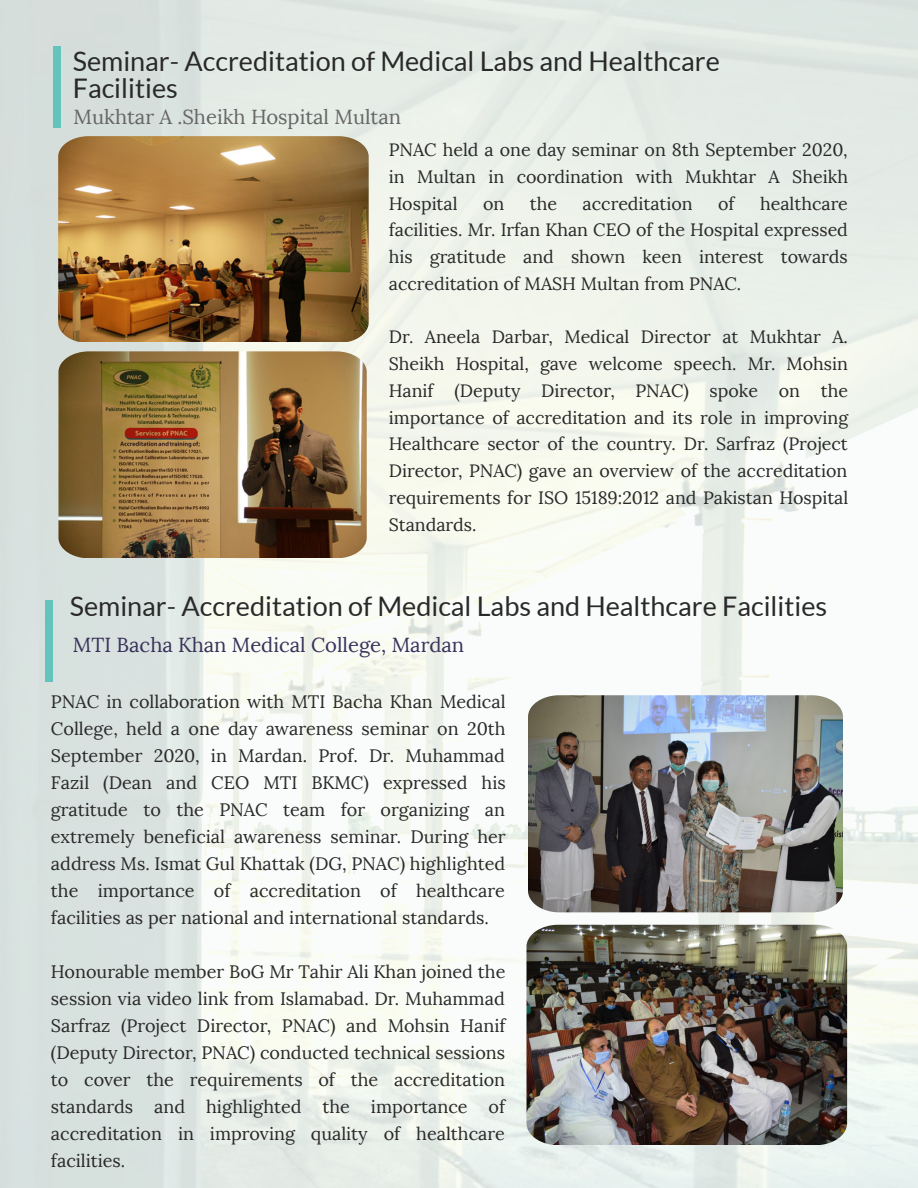
<style>
.page{position:relative;width:918px;height:1188px;background:#fff}
.page>*{position:absolute;margin:0;border:0;box-sizing:border-box;transform-origin:0 0}
.t1{font:27px/27px "Lato";color:#292929}
.t2{font:20.25px "Lora";color:#39325b}
.t3{font:20.25px "Lora";color:#666}
.t4{font:18px/27px "Lora";color:#292929;text-align:justify}
.t5{font:17.85px/26.7px "Lora";color:#292929;text-align:justify}
</style>
<div class="page">
<img style="left:0;top:0;width:918px;height:1188px">
<div style="left:53px;top:46px;width:8px;height:82px;background:#63c4bd"></div>
<img style="left:58px;top:351px;width:309px;height:206px">
<img style="left:58px;top:136px;width:311px;height:206px">
<img style="left:527px;top:925px;width:320px;height:219px">
<img style="left:528px;top:695px;width:315px;height:217px">
<div style="left:45px;top:600px;width:8px;height:82px;background:#63c4bd"></div>
<h1 class="t1" style="left:73px;top:47px;width:649px">Seminar- Accreditation of Medical Labs and Healthcare<br>Facilities</h1>
<p class="t3" style="left:74px;top:105px;width:329px">Mukhtar A .Sheikh Hospital Multan</p>
<p class="t5" style="left:389px;top:137px;width:461px">PNAC held a one day seminar on 8th September 2020, in Multan in coordination with Mukhtar A Sheikh Hospital</p>
<p class="t5" style="left:483px;top:190px;width:23px">on</p>
<p class="t5" style="left:530px;top:190px;width:29px">the</p>
<p class="t5" style="left:583px;top:190px;width:112px">accreditation</p>
<p class="t5" style="left:718px;top:190px;width:18px">of</p>
<p class="t5" style="left:389px;top:190px;width:461px;text-indent:371px">healthcare facilities. Mr. Irfan Khan CEO of the Hospital expressed his gratitude and shown keen interest towards accreditation of MASH Multan from PNAC.</p>
<p class="t5" style="left:389px;top:324px;width:461px">Dr. Aneela Darbar, Medical Director at Mukhtar A.<br>Sheikh Hospital, gave welcome speech. Mr. Mohsin Hanif (Deputy Director, PNAC) spoke on the importance of accreditation and its role in improving Healthcare sector of the country. Dr. Sarfraz (Project Director, PNAC) gave an overview of the accreditation requirements for ISO 15189:2012 and Pakistan Hospital Standards.</p>
<h1 class="t1" style="left:70px;top:593px;width:759px">Seminar- Accreditation of Medical Labs and Healthcare Facilities</h1>
<p class="t2" style="left:73px;top:634px;width:393px">MTI Bacha Khan Medical College, Mardan</p>
<p class="t4" style="left:51px;top:688px;width:456px">PNAC in collaboration with MTI Bacha Khan Medical College, held a one day awareness seminar on 20th September 2020, in Mardan. Prof. Dr. Muhammad Fazil (Dean and CEO MTI BKMC) expressed his gratitude to the PNAC team for organizing an extremely beneficial awareness seminar. During her address Ms. Ismat Gul Khattak (DG, PNAC) highlighted the importance of accreditation of healthcare facilities as per national and international standards.</p>
<p class="t4" style="left:51px;top:958px;width:456px">Honourable member BoG Mr Tahir Ali Khan joined the session via video link from Islamabad. Dr. Muhammad Sarfraz (Project Director, PNAC) and Mohsin Hanif (Deputy Director, PNAC) conducted technical sessions to cover the requirements of the accreditation standards and highlighted the importance of accreditation in improving quality of healthcare facilities.</p>
</div>
